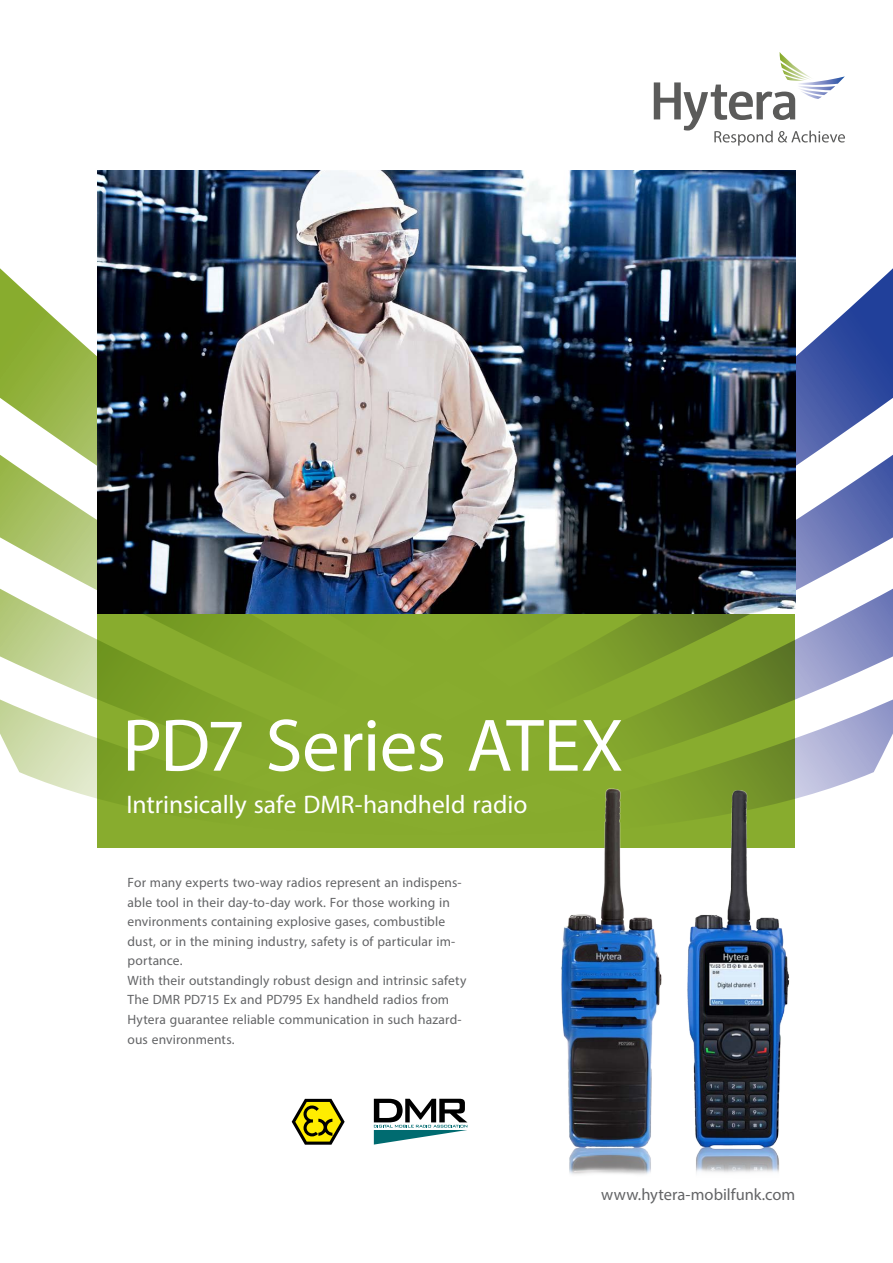
<style>
.page{position:relative;width:893px;height:1263px;background:#fff}
.page>*{position:absolute;margin:0;border:0;box-sizing:border-box;transform-origin:0 0}
.Titel_-_Headline_50p{font:75px "Myriad Pro";letter-spacing:-.01em;color:#fff}
.Titel_-_Subhead_17pt{font:25.5px "Myriad Pro";color:#fff}
.Titel_-_Web-Adresse{font:16.5px "Myriad Pro";color:#636466}
.Text_-_Einleitung_9p{font:13.5px/19.5px "Myriad Pro";letter-spacing:.01em;color:#636466}
</style>
<div class="page">
<svg style="left:795px;top:256px;width:98px;height:543px"></svg>
<svg style="left:0;top:268px;width:98px;height:579px"></svg>
<svg style="left:654px;top:52px;width:191px;height:94px"></svg>
<div style="left:98px;top:613px;width:697px;height:235px;background:#88ac2e"></div>
<svg style="left:374px;top:1099px;width:93px;height:45px"></svg>
<img style="left:98px;top:170px;width:697px;height:443px">
<img style="left:561px;top:782px;width:234px;height:393px">
<svg style="left:292px;top:1099px;width:53px;height:46px"></svg>
<p class="Titel_-_Headline_50p" style="left:122px;top:699px;width:503px">PD7 Series ATEX</p>
<p class="Titel_-_Subhead_17pt" style="left:126px;top:788px;width:402px">Intrinsically safe DMR-handheld radio</p>
<p class="Text_-_Einleitung_9p" style="left:128px;top:872px;width:336px">For many experts two-way radios represent an indispens&shy;able tool in their day-to-day work. For those working in environments containing explosive gases, combustible dust, or in the mining industry, safety is of particular im&shy;portance.</p>
<p class="Text_-_Einleitung_9p" style="left:128px;top:970px;width:340px">With their outstandingly robust design and intrinsic safety The DMR PD715 Ex and PD795 Ex handheld radios from Hytera guarantee reliable communication in such hazard&shy;ous environments.</p>
<p class="Titel_-_Web-Adresse" style="left:601px;top:1184px;width:196px">www.hytera-mobilfunk.com</p>
</div>
